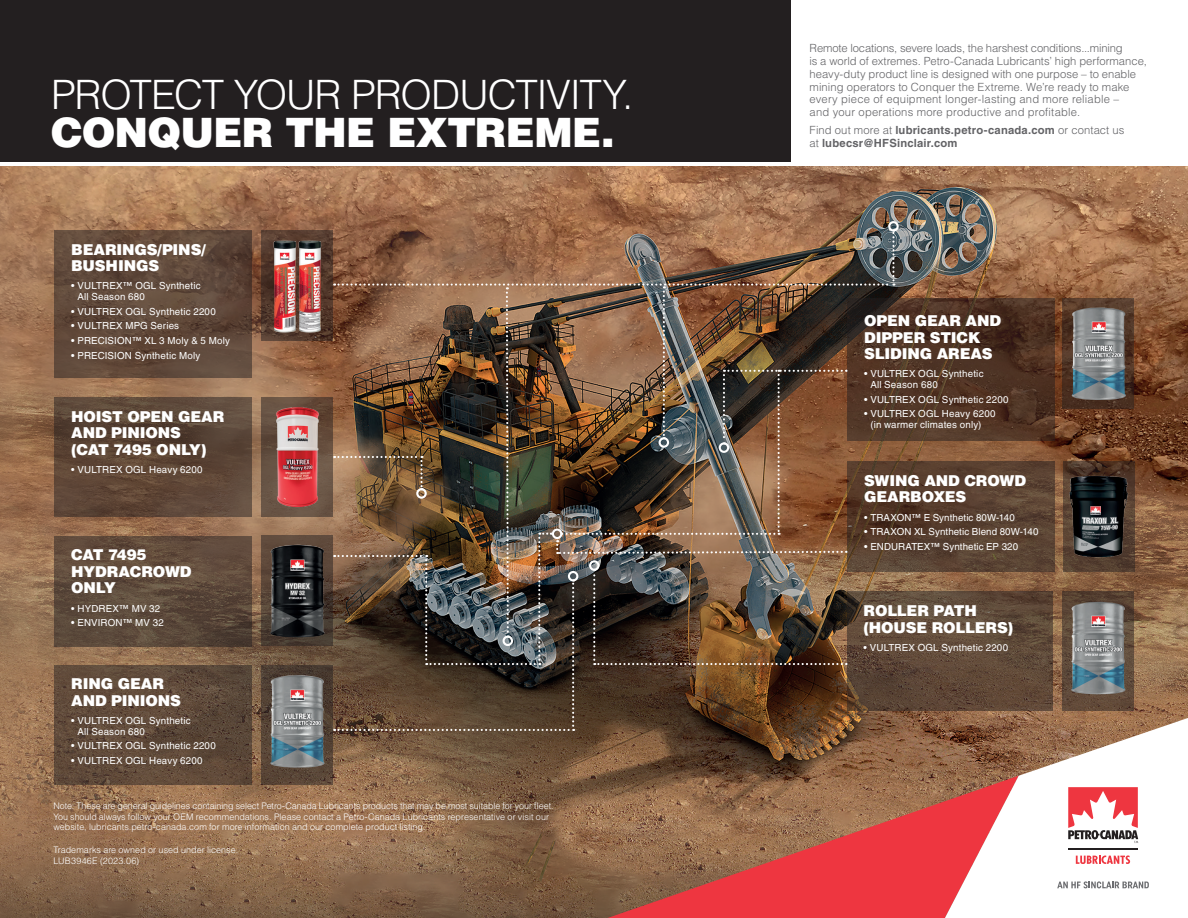
<style>
.page{position:relative;width:1188px;height:918px;background:#fff}
.page>*{position:absolute;margin:0;border:0;box-sizing:border-box;transform-origin:0 0}
.t1{font:300 40.5px/37.5px "Helvetica LT Std";letter-spacing:-.03em;color:#fff}
.t2{font:900 15px/16.5px "Helvetica LT Std";letter-spacing:-.01em;color:#fff}
.t3{font:300 11.25px/12.8px "Helvetica LT Std";color:#636366}
.t4{font:700 11.25px/12.8px "Helvetica LT Std";letter-spacing:.015em;color:#636366}
.t5{font:9.75px/10.5px "Helvetica LT Std";letter-spacing:.02em;color:#fff}
.t6{font:300 9px/10.5px "Helvetica LT Std";color:#fff}
.s1{font-weight:900}
.s2{font-size:9.6px}
.s3{font-weight:300}
</style>
<div class="page">
<img style="left:0;top:167px;width:1188px;height:645px">
<svg style="left:0;top:812px;width:608px;height:106px;background:#89674b"></svg>
<div style="left:0;top:0;width:791px;height:162px;background:#231f20"></div>
<svg style="left:608px;top:776px;width:337px;height:142px;background:#b95648"></svg>
<svg style="left:945px;top:718px;width:243px;height:200px"></svg>
<div style="left:1066px;top:785px;width:74px;height:83px;background:#fff"></div>
<svg style="left:1068px;top:787px;width:70px;height:56px"></svg>
<hr style="left:1068px;top:848px;width:70px;height:2px;background:#231f20">
<svg style="left:1076px;top:855px;width:54px;height:9px"></svg>
<svg style="left:1057px;top:881px;width:92px;height:7px"></svg>
<svg style="left:1063px;top:298px;width:71px;height:111px;background:#4e3324"></svg>
<svg style="left:1063px;top:461px;width:72px;height:111px;background:#4f3829"></svg>
<svg style="left:895px;top:298px;width:160px;height:143px;background:#4e3324"></svg>
<img style="left:1071px;top:308px;width:55px;height:92px">
<svg style="left:895px;top:461px;width:160px;height:111px;background:#584030"></svg>
<img style="left:1063px;top:472px;width:72px;height:89px">
<svg style="left:262px;top:230px;width:71px;height:111px;background:#52392c"></svg>
<svg style="left:54px;top:230px;width:198px;height:148px;background:#60483a"></svg>
<div style="left:888px;top:221px;width:11px;height:11px;border:2px solid #fff;border-radius:50%"></div>
<img style="left:301px;top:237px;width:25px;height:98px">
<img style="left:269px;top:237px;width:32px;height:98px">
<svg style="left:54px;top:397px;width:198px;height:120px;background:#5c4637"></svg>
<img style="left:262px;top:397px;width:71px;height:120px">
<svg style="left:54px;top:536px;width:198px;height:110px;background:#5d4a3b"></svg>
<svg style="left:262px;top:536px;width:71px;height:110px;background:#524135"></svg>
<img style="left:270px;top:545px;width:54px;height:92px">
<svg style="left:54px;top:665px;width:198px;height:119px;background:#5e4939"></svg>
<svg style="left:262px;top:665px;width:71px;height:119px;background:#514033"></svg>
<img style="left:269px;top:675px;width:56px;height:93px">
<img style="left:334px;top:230px;width:561px;height:501px">
<div style="left:589px;top:560px;width:11px;height:11px;border:2px solid #fff;border-radius:50%"></div>
<svg style="left:847px;top:592px;width:205px;height:119px;background:#5e4838"></svg>
<svg style="left:1063px;top:592px;width:71px;height:119px;background:#5d4737"></svg>
<img style="left:1070px;top:602px;width:56px;height:93px">
<p class="t1" style="left:51px;top:76px;width:584px">PROTECT YOUR PRODUCTIVITY.<br><span class="s1">CONQUER THE EXTREME.</span></p>
<p class="t2" style="left:71px;top:241px;width:136px">BEARINGS/PINS/<br>BUSHINGS</p>
<p class="t5" style="left:78px;top:281px;width:125px;text-indent:-6px">• VULTREX™ OGL Synthetic<br>All Season 680</p>
<p class="t5" style="left:71px;top:306px;width:146px">• VULTREX OGL Synthetic 2200</p>
<p class="t5" style="left:71px;top:321px;width:109px">• VULTREX MPG Series</p>
<p class="t5" style="left:71px;top:335px;width:160px">• PRECISION™ XL 3 Moly &amp; 5 Moly</p>
<p class="t5" style="left:71px;top:350px;width:131px">• PRECISION Synthetic Moly</p>
<p class="t2" style="left:71px;top:408px;width:155px">HOIST OPEN GEAR<br>AND PINIONS<br>(CAT 7495 ONLY)</p>
<p class="t5" style="left:71px;top:464px;width:133px">• VULTREX OGL Heavy 6200</p>
<p class="t2" style="left:71px;top:546px;width:122px">CAT 7495<br>HYDRACROWD<br>ONLY</p>
<p class="t5" style="left:71px;top:603px;width:91px"><span class="s2">•</span> HYDREX™ MV 32</p>
<p class="t5" style="left:71px;top:618px;width:94px">• ENVIRON™ MV 32</p>
<p class="t2" style="left:71px;top:675px;width:111px">RING GEAR<br>AND PINIONS</p>
<p class="t5" style="left:78px;top:715px;width:115px;text-indent:-6px">• VULTREX OGL Synthetic<br>All Season 680</p>
<p class="t5" style="left:71px;top:741px;width:146px">• VULTREX OGL Synthetic 2200</p>
<p class="t5" style="left:71px;top:755px;width:133px">• VULTREX OGL Heavy 6200</p>
<p class="t6" style="left:53px;top:801px;width:502px">Note: These are general guidelines containing select Petro-Canada Lubricants products that may be most suitable for your fleet.<br>You should always follow your OEM recommendations. Please contact a Petro-Canada Lubricants representative or visit our website, lubricants.petro-canada.com for more information and our complete product listing.</p>
<p class="t6" style="left:53px;top:845px;width:186px">Trademarks are owned or used under license.<br>LUB3946E (2023.06)</p>
<p class="t3" style="left:810px;top:42px;width:339px">Remote locations, severe loads, the harshest conditions...mining<br>is a world of extremes. Petro-Canada Lubricants’ high performance, heavy-duty product line is designed with one purpose – to enable mining operators to Conquer the Extreme. We’re ready to make every piece of equipment longer-lasting and more reliable –<br>and your operations more productive and profitable.</p>
<p class="t4" style="left:810px;top:123px;width:316px"><span class="s3">Find out more at</span> lubricants.petro-canada.com <span class="s3">or contact us at</span> lubecsr@HFSinclair.com</p>
<p class="t2" style="left:864px;top:312px;width:139px">OPEN GEAR AND<br>DIPPER STICK<br>SLIDING AREAS</p>
<p class="t5" style="left:870px;top:369px;width:115px;text-indent:-6px">• VULTREX OGL Synthetic<br>All Season 680</p>
<p class="t5" style="left:864px;top:394px;width:146px">• VULTREX OGL Synthetic 2200</p>
<p class="t5" style="left:870px;top:409px;width:127px;text-indent:-6px">• VULTREX OGL Heavy 6200 (in warmer climates only)</p>
<p class="t2" style="left:864px;top:472px;width:164px">SWING AND CROWD<br>GEARBOXES</p>
<p class="t5" style="left:864px;top:512px;width:152px">• TRAXON™ E Synthetic 80W-140</p>
<p class="t5" style="left:864px;top:527px;width:176px">• TRAXON XL Synthetic Blend 80W-140</p>
<p class="t5" style="left:864px;top:541px;width:156px">• ENDURATEX™ Synthetic EP 320</p>
<p class="t2" style="left:864px;top:602px;width:151px">ROLLER PATH (HOUSE ROLLERS)</p>
<p class="t5" style="left:864px;top:642px;width:146px">• VULTREX OGL Synthetic 2200</p>
</div>
